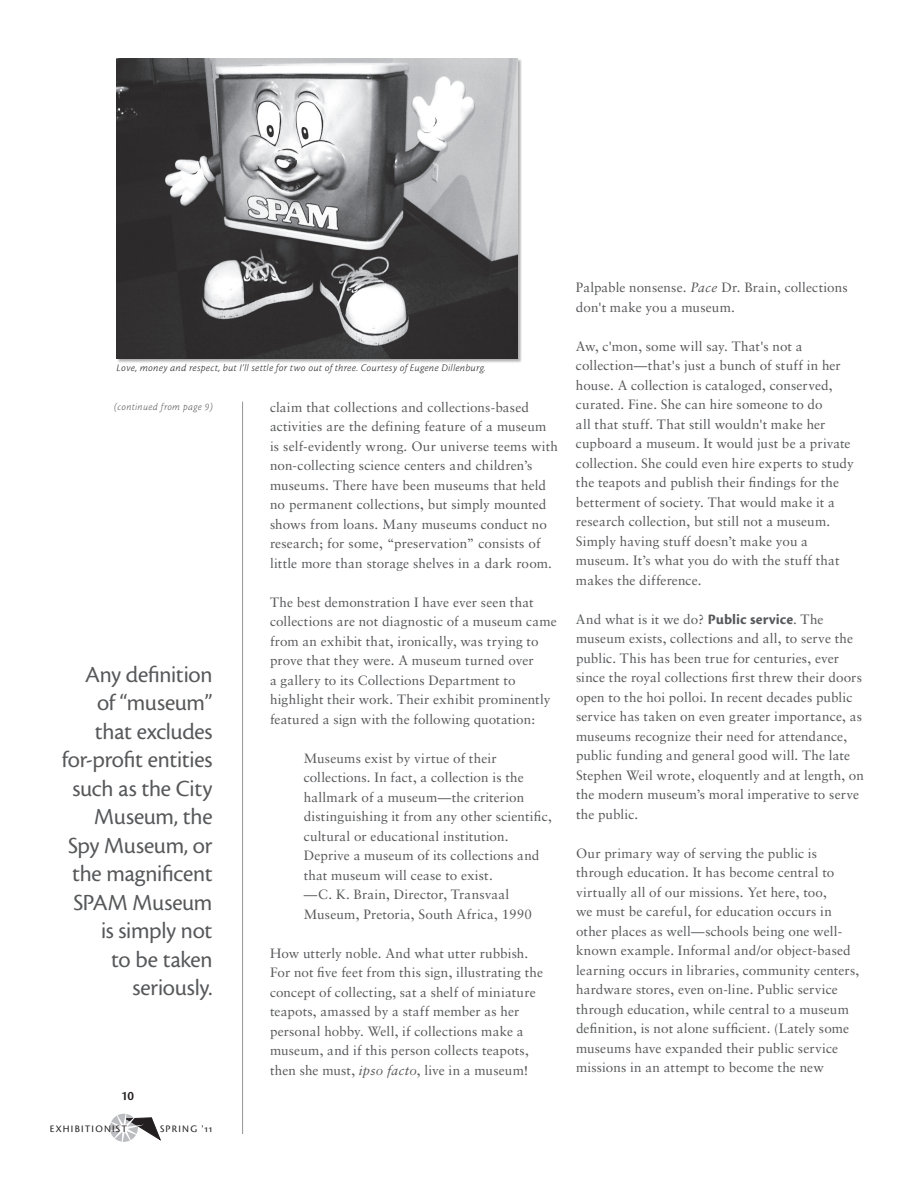
<style>
.page{position:relative;width:918px;height:1188px;background:#fff}
.page>*{position:absolute;margin:0;border:0;box-sizing:border-box;transform-origin:0 0}
.t1{font:24px/28.5px "Cronos MM 408 16";letter-spacing:-.01em;color:#57585a;text-align:right}
.t2{font:13.5px/19.5px "Sabon";letter-spacing:.01em;color:#57585a}
.t3{font:13.5px "Cronos MM 574 9";color:#231f20}
.t4{font:10.5px "Cronos MM It 250 7";letter-spacing:.025em;color:#231f20}
.t5{font:10.5px "Cronos MM It 250 7";letter-spacing:.04em;color:#57585a;scale:.95 1}
.t6{font:10.35px "Cronos MM SC 408 9";letter-spacing:.12em;color:#231f20}
.s1{font-style:italic}
.s2{font-family:"Cronos MM 700 10";font-size:15px}
</style>
<div class="page">
<svg style="left:109px;top:1113px;width:52px;height:29px"></svg>
<hr style="left:242px;top:402px;width:1px;height:732px;background:#939598">
<div style="left:116px;top:58px;width:406px;height:306px;background:#231f20;opacity:.35"></div>
<img style="left:117px;top:58px;width:401px;height:301px">
<p class="t4" style="left:117px;top:362px;width:371px">Love, money and respect, but I’ll settle for two out of three. Courtesy of Eugene Dillenburg.</p>
<p class="t5" style="left:114px;top:401px;width:105px">(continued from page 9)</p>
<p class="t2" style="left:270px;top:397px;width:290px">claim that collections and collections-based activities are the defining feature of a museum is self-evidently wrong. Our universe teems with non-collecting science centers and children’s museums. There have been museums that held no permanent collections, but simply mounted shows from loans. Many museums conduct no research; for some, “preservation” consists of little more than storage shelves in a dark room.</p>
<p class="t2" style="left:270px;top:592px;width:288px">The best demonstration I have ever seen that collections are not diagnostic of a museum came from an exhibit that, ironically, was trying to prove that they were. A museum turned over<br>a gallery to its Collections Department to highlight their work. Their exhibit prominently featured a sign with the following quotation:</p>
<p class="t2" style="left:304px;top:748px;width:250px">Museums exist by virtue of their collections. In fact, a collection is the hallmark of a museum—the criterion distinguishing it from any other scientific, cultural or educational institution.<br>Deprive a museum of its collections and that museum will cease to exist.<br>—C. K. Brain, Director, Transvaal Museum, Pretoria, South Africa, 1990</p>
<p class="t2" style="left:270px;top:943px;width:275px">How utterly noble. And what utter rubbish.<br>For not five feet from this sign, illustrating the concept of collecting, sat a shelf of miniature teapots, amassed by a staff member as her personal hobby. Well, if collections make a museum, and if this person collects teapots, then she must, <span class="s1">ipso facto</span>, live in a museum!</p>
<h1 class="t1" style="left:62px;top:661px;width:152px">Any definition of “museum” that excludes for-profit entities such as the City<br>Museum, the<br>Spy Museum, or the magnificent<br>SPAM Museum is simply not<br>to be taken seriously.</h1>
<p class="t3" style="left:121px;top:1088px;width:15px">10</p>
<p class="t6" style="left:50px;top:1124px;width:79px">EXHIBITIONIST</p>
<p class="t6" style="left:160px;top:1124px;width:54px">SPRING '11</p>
<p class="t2" style="left:576px;top:278px;width:273px">Palpable nonsense. <span class="s1">Pace</span> Dr. Brain, collections don't make you a museum.</p>
<p class="t2" style="left:576px;top:336px;width:279px">Aw, c'mon, some will say. That's not a collection—that's just a bunch of stuff in her house. A collection is cataloged, conserved, curated. Fine. She can hire someone to do<br>all that stuff. That still wouldn't make her cupboard a museum. It would just be a private collection. She could even hire experts to study the teapots and publish their findings for the betterment of society. That would make it a research collection, but still not a museum.<br>Simply having stuff doesn’t make you a museum. It’s what you do with the stuff that makes the difference.</p>
<p class="t2" style="left:576px;top:609px;width:290px">And what is it we do? <span class="s2">Public service</span>. The museum exists, collections and all, to serve the public. This has been true for centuries, ever since the royal collections first threw their doors open to the hoi polloi. In recent decades public service has taken on even greater importance, as museums recognize their need for attendance, public funding and general good will. The late Stephen Weil wrote, eloquently and at length, on the modern museum’s moral imperative to serve the public.</p>
<p class="t2" style="left:576px;top:843px;width:285px">Our primary way of serving the public is through education. It has become central to virtually all of our missions. Yet here, too,<br>we must be careful, for education occurs in other places as well—schools being one well&shy;known example. Informal and/or object-based learning occurs in libraries, community centers, hardware stores, even on-line. Public service through education, while central to a museum definition, is not alone sufficient. (Lately some museums have expanded their public service missions in an attempt to become the new</p>
</div>
